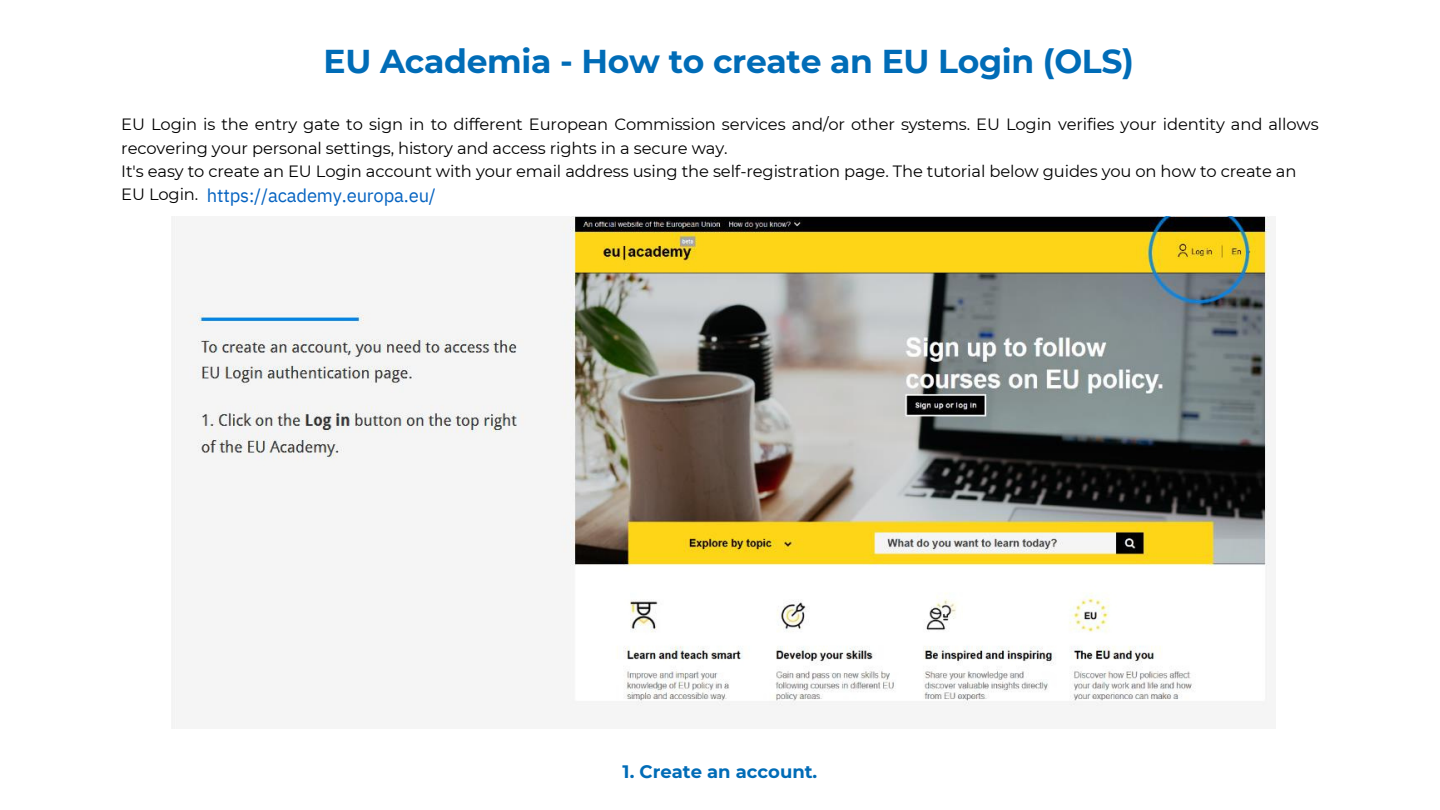
<style>
.page{position:relative;width:1440px;height:810px;background:#fff}
.page>*{position:absolute;margin:0;border:0;box-sizing:border-box;transform-origin:0 0}
.t1{font:700 33px "Montserrat";letter-spacing:-.01em;color:#006cb7}
.t2{font:18.5px "IBM Plex Sans";letter-spacing:-.01em;color:#0563c1}
.t3{font:700 18px "Montserrat";color:#006cb7}
.t4{font:16.3px/23.2px "Montserrat";letter-spacing:-.01em;color:#000}
</style>
<div class="page">
<img style="left:172px;top:217px;width:1103px;height:512px">
<p class="t1" style="left:324px;top:41px;width:812px">EU Academia - How to create an EU Login (OLS)</p>
<p class="t4" style="left:121px;top:113px;width:1199px">EU Login is the entry gate to sign in to different European Commission services and/or other systems. EU Login verifies your identity and allows recovering your personal settings, history and access rights in a secure way.</p>
<h3 class="t4" style="left:121px;top:159px;width:1177px">It's easy to create an EU Login account with your email address using the self-registration page. The tutorial below guides you on how to create an<br>EU Login.</h3>
<p class="t2" style="left:207px;top:183px;width:231px">https://academy.europa.eu/</p>
<h2 class="t3" style="left:623px;top:760px;width:196px">1. Create an account.</h2>
</div>
